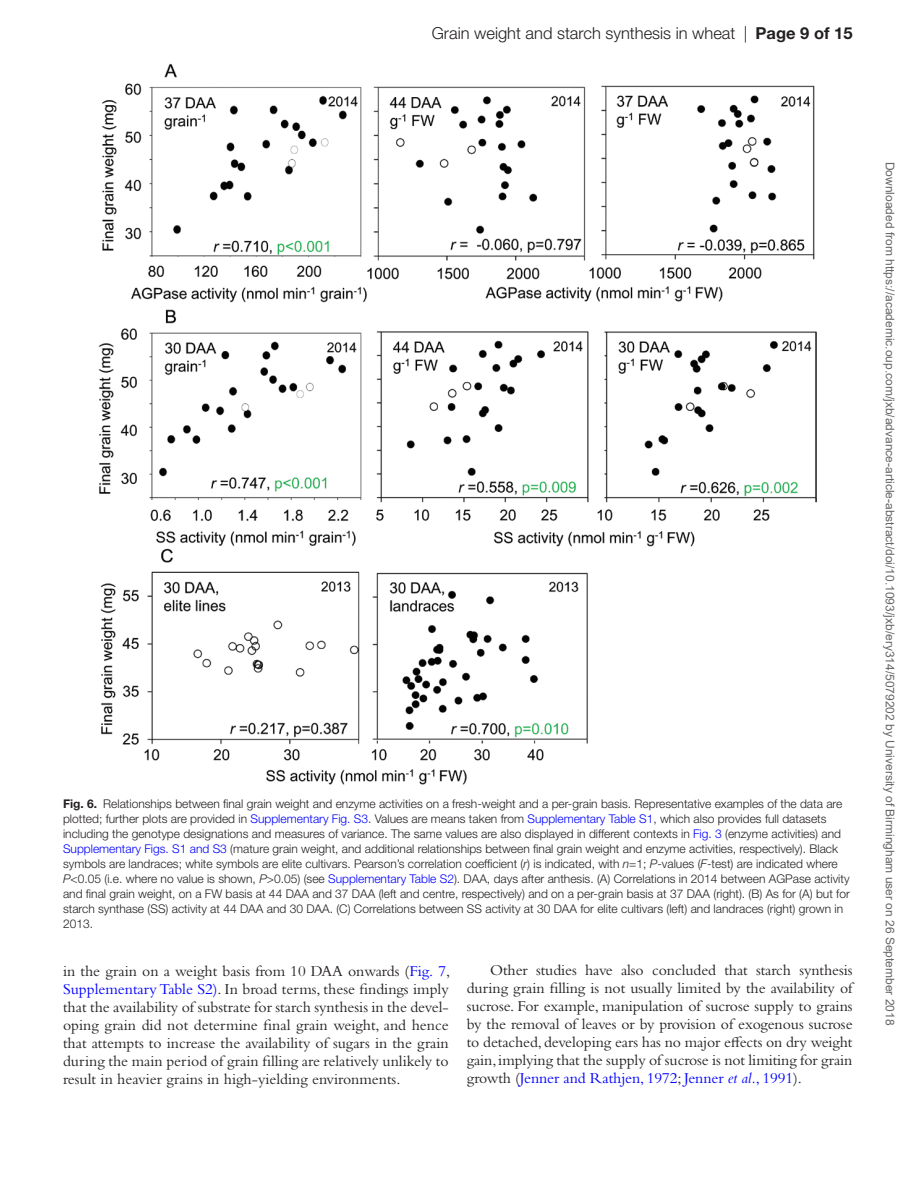
<style>
.page{position:relative;width:919px;height:1187px;background:#fff}
.page>*{position:absolute;margin:0;border:0;box-sizing:border-box;transform-origin:0 0}
.t1{font:300 16.5px "Helvetica Neue LT Std";color:#231f20}
.t2{font:15.75px/18px "Bembo Std";letter-spacing:-.005em;color:#231f20;text-align:justify}
.t3{font:300 12px/15px "Helvetica Neue LT Std";color:#231f20}
.t4{font:12px "Arial";color:#666}
.s1{font-weight:700}
.s2{color:#00f}
.s3{font-style:italic}
.s4{font-style:italic;color:#00f}
</style>
<div class="page">
<img style="left:99px;top:63px;width:717px;height:721px">
<h1 class="t1" style="left:431px;top:23px;width:422px">Grain weight and starch synthesis in wheat | <span class="s1">Page 9 of 15</span></h1>
<p class="t3" style="left:63px;top:796px;width:788px"><span class="s1">Fig. 6.</span> Relationships between final grain weight and enzyme activities on a fresh-weight and a per-grain basis. Representative examples of the data are plotted; further plots are provided in <span class="s2">Supplementary Fig. S3</span>. Values are means taken from <span class="s2">Supplementary Table S1</span>, which also provides full datasets including the genotype designations and measures of variance. The same values are also displayed in different contexts in <span class="s2">Fig. 3</span> (enzyme activities) and <span class="s2">Supplementary Figs. S1 and S3</span> (mature grain weight, and additional relationships between final grain weight and enzyme activities, respectively). Black symbols are landraces; white symbols are elite cultivars. Pearson’s correlation coefficient (<span class="s3">r</span>) is indicated, with <span class="s3">n</span>=1; <span class="s3">P</span>-values (<span class="s3">F</span>-test) are indicated where <span class="s3">P</span>&lt;0.05 (i.e. where no value is shown, <span class="s3">P</span>&gt;0.05) (see <span class="s2">Supplementary Table S2</span>). DAA, days after anthesis. (A) Correlations in 2014 between AGPase activity and final grain weight, on a FW basis at 44 DAA and 37 DAA (left and centre, respectively) and on a per-grain basis at 37 DAA (right). (B) As for (A) but for starch synthase (SS) activity at 44 DAA and 30 DAA. (C) Correlations between SS activity at 30 DAA for elite cultivars (left) and landraces (right) grown in 2013.</p>
<p class="t2" style="left:63px;top:961px;width:389px">in the grain on a weight basis from 10 DAA onwards (<span class="s2">Fig. 7</span>, <span class="s2">Supplementary Table S2)</span>. In broad terms, these findings imply that the availability of substrate for starch synthesis in the devel&shy;oping grain did not determine final grain weight, and hence that attempts to increase the availability of sugars in the grain during the main period of grain filling are relatively unlikely to result in heavier grains in high-yielding environments.</p>
<p class="t2" style="left:466px;top:960px;width:387px;text-indent:23px">Other studies have also concluded that starch synthesis during grain filling is not usually limited by the availability of sucrose. For example, manipulation of sucrose supply to grains by the removal of leaves or by provision of exogenous sucrose to detached, developing ears has no major effects on dry weight gain, implying that the supply of sucrose is not limiting for grain growth (<span class="s2">Jenner and Rathjen, 1972</span>; <span class="s2">Jenner</span> <span class="s4">et al.</span><span class="s2">, 1991</span>).</p>
<p class="t4" style="left:894px;top:161px;width:865px;rotate:90deg">Downloaded from https://academic.oup.com/jxb/advance-article-abstract/doi/10.1093/jxb/ery314/5079202 by University of Birmingham user on 26 September 2018</p>
</div>
